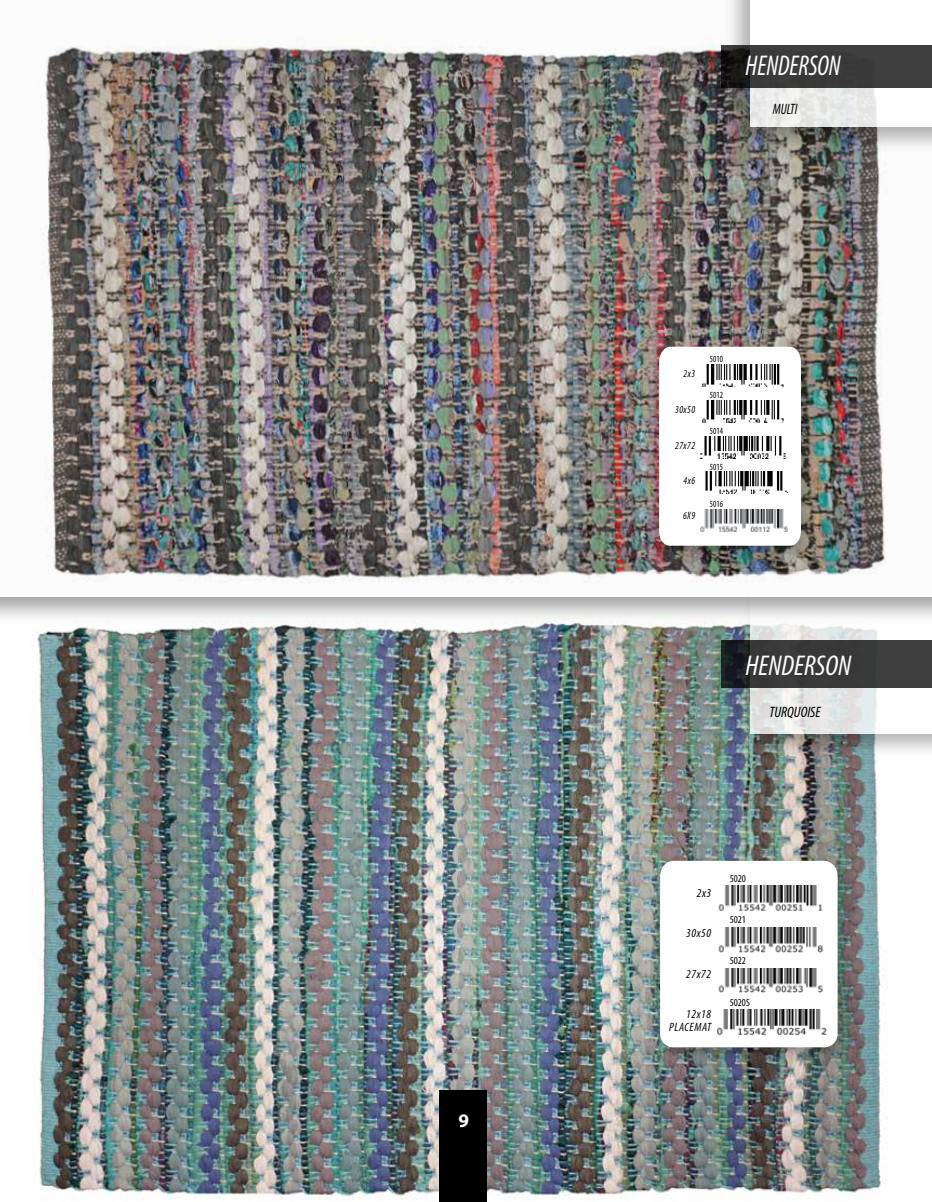
<style>
.page{position:relative;width:932px;height:1202px;background:#fff}
.page>*{position:absolute;margin:0;border:0;box-sizing:border-box;transform-origin:0 0}
.t1{font:italic condensed 28.65px "Myriad Pro";color:#fff}
.t2{font:italic condensed 28.65px "Myriad Pro";color:#fff;scale:.9 1}
.t3{font:700 19.05px "Myriad Pro";color:#fff}
.t4{font:italic condensed 15.15px "Myriad Pro";color:#000}
.t5{font:italic condensed 15.15px "Myriad Pro";color:#000;scale:.9 1}
.t6{font:italic condensed 12.15px/13.6px "Myriad Pro";letter-spacing:.05em;color:#000;text-align:right}
.t7{font:italic condensed 10.65px "Myriad Pro";letter-spacing:.05em;color:#000;scale:.9 1}
.t8{font:condensed 10.5px "Myriad Pro";color:#000}
.t9{font:condensed 9.3px "Myriad Pro";color:#000;scale:.9 1}
</style>
<div class="page">
<img style="left:32px;top:630px;width:853px;height:570px">
<img style="left:739px;top:630px;width:193px;height:132px">
<svg style="left:750px;top:630px;width:182px;height:103px"></svg>
<svg style="left:721px;top:640px;width:211px;height:48px;background:#353637"></svg>
<img style="left:642px;top:845px;width:220px;height:229px">
<div style="left:660px;top:860px;width:177px;height:187px;background:#fff;border-radius:14px"></div>
<img style="left:718px;top:885px;width:105px;height:25px">
<img style="left:718px;top:927px;width:106px;height:25px">
<img style="left:718px;top:968px;width:105px;height:24px">
<img style="left:717px;top:1009px;width:110px;height:25px">
<img style="left:0;top:597px;width:932px;height:33px">
<img style="left:41px;top:38px;width:844px;height:545px">
<img style="left:718px;top:0;width:214px;height:159px">
<svg style="left:750px;top:0;width:182px;height:127px"></svg>
<svg style="left:721px;top:45px;width:211px;height:42px;background:#373736"></svg>
<img style="left:641px;top:330px;width:185px;height:242px">
<svg style="left:659px;top:347px;width:142px;height:198px"></svg>
<img style="left:699px;top:365px;width:89px;height:22px">
<img style="left:699px;top:400px;width:89px;height:22px">
<img style="left:699px;top:436px;width:89px;height:22px">
<img style="left:699px;top:472px;width:89px;height:22px">
<img style="left:699px;top:509px;width:89px;height:22px">
<div style="left:439px;top:1090px;width:48px;height:112px;background:#000"></div>
<h2 class="t3" style="left:458px;top:1108px;width:12px">9</h2>
<h1 class="t2" style="left:745px;top:48px;width:107px">HENDERSON</h1>
<p class="t5" style="left:772px;top:100px;width:29px">MULTI</p>
<p class="t7" style="left:683px;top:367px;width:14px">2x3</p>
<p class="t7" style="left:675px;top:403px;width:24px">30x50</p>
<p class="t7" style="left:675px;top:439px;width:24px">27x72</p>
<p class="t7" style="left:683px;top:474px;width:14px">4x6</p>
<p class="t7" style="left:683px;top:509px;width:15px">6X9</p>
<p class="t9" style="left:710px;top:354px;width:16px">5010</p>
<p class="t9" style="left:710px;top:389px;width:16px">5012</p>
<p class="t9" style="left:710px;top:425px;width:16px">5014</p>
<p class="t9" style="left:710px;top:461px;width:16px">5015</p>
<p class="t9" style="left:710px;top:498px;width:16px">5016</p>
<h1 class="t1" style="left:745px;top:648px;width:107px">HENDERSON</h1>
<p class="t4" style="left:769px;top:703px;width:53px">TURQUOISE</p>
<p class="t8" style="left:729px;top:871px;width:18px">5020</p>
<p class="t6" style="left:696px;top:885px;width:16px">2x3</p>
<p class="t6" style="left:686px;top:926px;width:26px">30x50</p>
<p class="t6" style="left:686px;top:966px;width:26px">27x72</p>
<p class="t6" style="left:669px;top:1006px;width:44px">12x18<br>PLACEMAT</p>
<p class="t8" style="left:729px;top:913px;width:18px">5021</p>
<p class="t8" style="left:729px;top:954px;width:18px">5022</p>
<p class="t8" style="left:729px;top:995px;width:22px">5020S</p>
</div>
